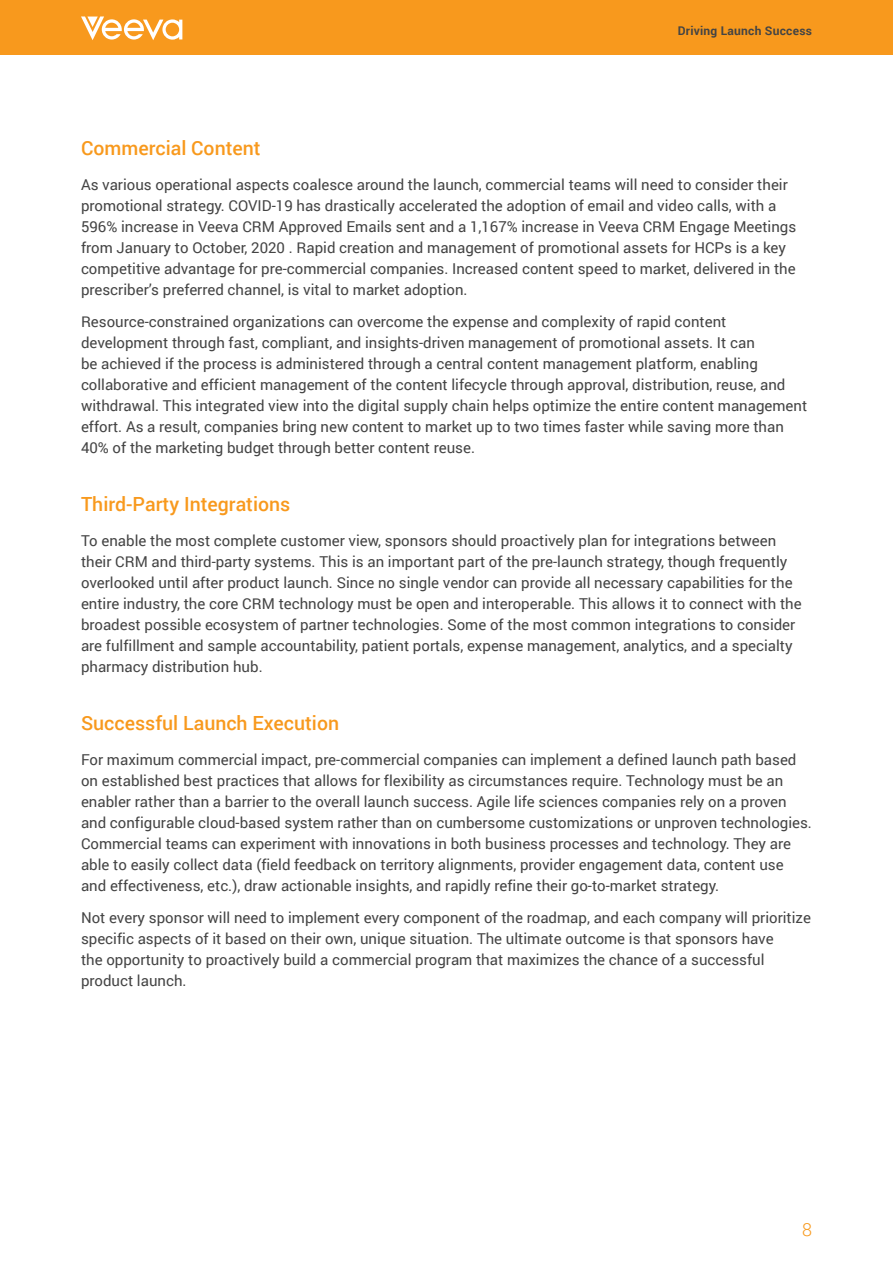
<style>
.page{position:relative;width:893px;height:1263px;background:#fff}
.page>*{position:absolute;margin:0;border:0;box-sizing:border-box;transform-origin:0 0}
.t1{font:500 19.5px "Roboto";color:#f8991d}
.t2{font:300 18px "Roboto";color:#f8991d}
.t3{font:15px/21px "Roboto";color:#444}
.t4{font:700 12px "Roboto";letter-spacing:.02em;color:#444}
</style>
<div class="page">
<div style="left:0;top:0;width:893px;height:54px;background:#f8991d"></div>
<svg style="left:81px;top:17px;width:101px;height:23px"></svg>
<p class="t4" style="left:678px;top:22px;width:136px">Driving Launch Success</p>
<h1 class="t1" style="left:81px;top:135px;width:181px">Commercial Content</h1>
<p class="t3" style="left:81px;top:174px;width:717px">As various operational aspects coalesce around the launch, commercial teams will need to consider their promotional strategy. COVID-19 has drastically accelerated the adoption of email and video calls, with a 596% increase in Veeva CRM Approved Emails sent and a 1,167% increase in Veeva CRM Engage Meetings from January to October, 2020 . Rapid creation and management of promotional assets for HCPs is a key competitive advantage for pre-commercial companies. Increased content speed to market, delivered in the prescriber’s preferred channel, is vital to market adoption.</p>
<p class="t3" style="left:81px;top:310px;width:728px">Resource-constrained organizations can overcome the expense and complexity of rapid content development through fast, compliant, and insights-driven management of promotional assets. It can<br>be achieved if the process is administered through a central content management platform, enabling collaborative and efficient management of the content lifecycle through approval, distribution, reuse, and withdrawal. This integrated view into the digital supply chain helps optimize the entire content management effort. As a result, companies bring new content to market up to two times faster while saving more than 40% of the marketing budget through better content reuse.</p>
<h1 class="t1" style="left:81px;top:491px;width:211px">Third-Party Integrations</h1>
<p class="t3" style="left:81px;top:529px;width:722px">To enable the most complete customer view, sponsors should proactively plan for integrations between their CRM and third-party systems. This is an important part of the pre-launch strategy, though frequently overlooked until after product launch. Since no single vendor can provide all necessary capabilities for the entire industry, the core CRM technology must be open and interoperable. This allows it to connect with the broadest possible ecosystem of partner technologies. Some of the most common integrations to consider are fulfillment and sample accountability, patient portals, expense management, analytics, and a specialty pharmacy distribution hub.</p>
<h1 class="t1" style="left:81px;top:710px;width:260px">Successful Launch Execution</h1>
<p class="t3" style="left:81px;top:748px;width:732px">For maximum commercial impact, pre-commercial companies can implement a defined launch path based on established best practices that allows for flexibility as circumstances require. Technology must be an enabler rather than a barrier to the overall launch success. Agile life sciences companies rely on a proven and configurable cloud-based system rather than on cumbersome customizations or unproven technologies.<br>Commercial teams can experiment with innovations in both business processes and technology. They are able to easily collect data (field feedback on territory alignments, provider engagement data, content use and effectiveness, etc.), draw actionable insights, and rapidly refine their go-to-market strategy.</p>
<p class="t3" style="left:81px;top:906px;width:731px">Not every sponsor will need to implement every component of the roadmap, and each company will prioritize specific aspects of it based on their own, unique situation. The ultimate outcome is that sponsors have<br>the opportunity to proactively build a commercial program that maximizes the chance of a successful product launch.</p>
<p class="t2" style="left:802px;top:1217px;width:11px">8</p>
</div>
